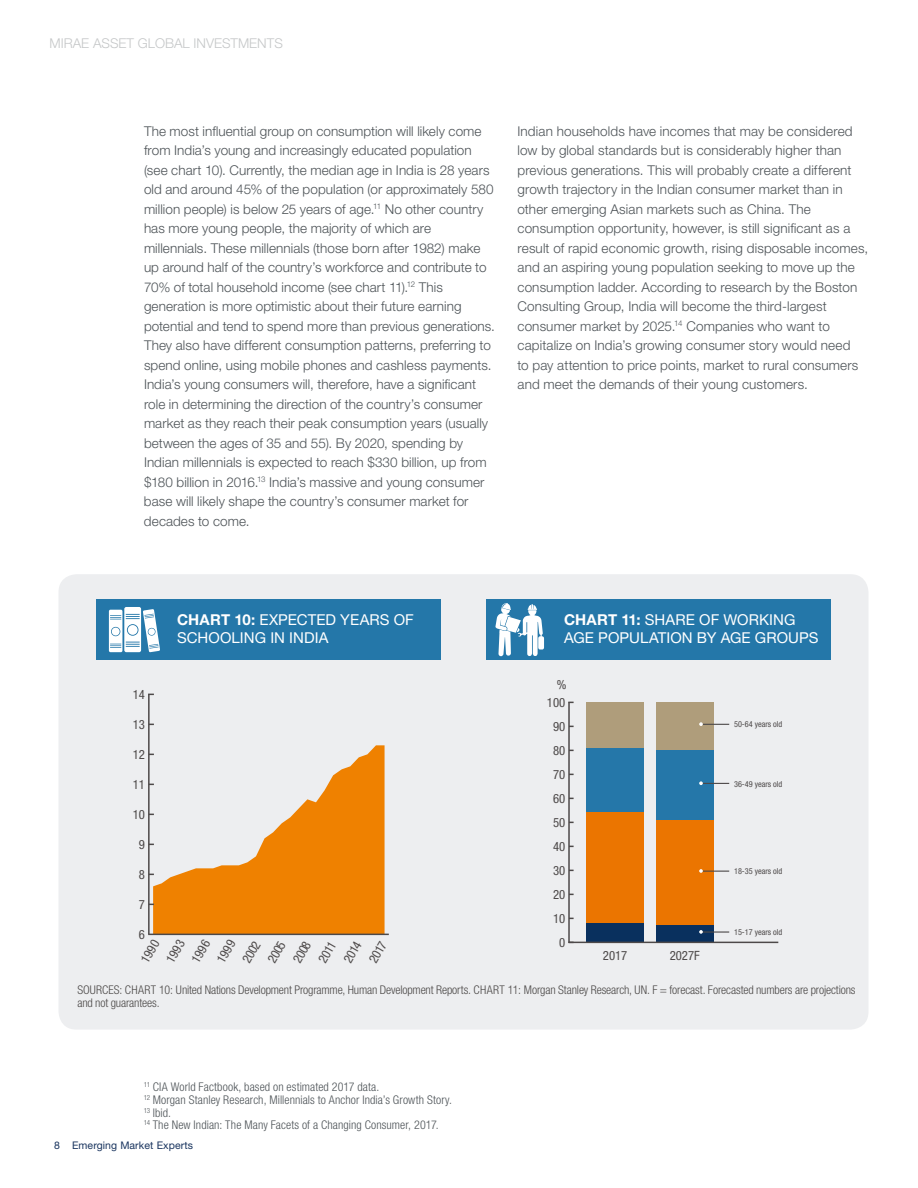
<style>
.page{position:relative;width:918px;height:1188px;background:#fff}
.page>*{position:absolute;margin:0;border:0;box-sizing:border-box;transform-origin:0 0}
.t1{font:15px/18px "Helvetica Neue LT Std";letter-spacing:.005em;color:#fff}
.t2{font:300 13.5px/19.5px "Helvetica Neue LT Std";letter-spacing:.005em;color:#4d5357}
.t3{font:300 13.5px "Helvetica Neue LT Std";color:#c5c7c8}
.t4{font:condensed 12.75px "Helvetica Neue LT Std";color:#4d4949}
.t5{font:300 condensed 12px/12.8px "Helvetica Neue LT Std";letter-spacing:.01em;color:#4d5357}
.t6{font:300 condensed 12px/12.8px "Helvetica Neue LT Std";letter-spacing:-.01em;color:#4c4948}
.t7{font:10.5px "Helvetica Neue LT Std";letter-spacing:.01em;color:#1a355f}
.t8{font:condensed 8.25px "Helvetica Neue LT Std";color:#4d4949}
.s1{font-weight:700}
</style>
<div class="page">
<div style="left:58px;top:574px;width:810px;height:456px;background:#edeef0;border-radius:18px"></div>
<hr style="left:568px;top:702px;width:2px;height:240px;background:#4d4949">
<div style="left:586px;top:702px;width:58px;height:46px;background:#af9d7b"></div>
<div style="left:656px;top:702px;width:57px;height:48px;background:#af9d7b"></div>
<div style="left:586px;top:748px;width:58px;height:65px;background:#2577a9"></div>
<div style="left:656px;top:750px;width:57px;height:70px;background:#2577a9"></div>
<div style="left:586px;top:813px;width:58px;height:110px;background:#eb7500"></div>
<div style="left:656px;top:820px;width:57px;height:106px;background:#eb7500"></div>
<div style="left:586px;top:923px;width:58px;height:19px;background:#09305e"></div>
<div style="left:656px;top:926px;width:57px;height:16px;background:#09305e"></div>
<svg style="left:699px;top:722px;width:30px;height:4px"></svg>
<svg style="left:699px;top:781px;width:30px;height:4px"></svg>
<svg style="left:699px;top:869px;width:30px;height:4px"></svg>
<hr style="left:702px;top:931px;width:27px;height:2px;background:#4d4949">
<svg style="left:699px;top:930px;width:4px;height:4px"></svg>
<hr style="left:568px;top:942px;width:210px;height:1px;background:#4d4949">
<svg style="left:153px;top:745px;width:232px;height:189px;fill:#ef8100"></svg>
<hr style="left:148px;top:934px;width:241px;height:1px;background:#4d4949">
<hr style="left:148px;top:694px;width:2px;height:240px;background:#4d4949">
<div style="left:486px;top:599px;width:344px;height:61px;background:#2477a9"></div>
<div style="left:97px;top:599px;width:344px;height:61px;background:#2477a9"></div>
<svg style="left:109px;top:607px;width:51px;height:45px"></svg>
<div style="left:128px;top:625px;width:10px;height:10px;background:#fff;border-radius:50%"></div>
<svg style="left:495px;top:603px;width:49px;height:53px"></svg>
<p class="t3" style="left:50px;top:35px;width:235px">MIRAE ASSET GLOBAL INVESTMENTS</p>
<p class="t2" style="left:144px;top:121px;width:353px">The most influential group on consumption will likely come from India’s young and increasingly educated population (see chart 10). Currently, the median age in India is 28 years old and around 45% of the population (or approximately 580 million people) is below 25 years of age.<sup>11</sup> No other country has more young people, the majority of which are millennials. These millennials (those born after 1982) make up around half of the country’s workforce and contribute to 70% of total household income (see chart 11).<sup>12</sup> This generation is more optimistic about their future earning potential and tend to spend more than previous generations.<br>They also have different consumption patterns, preferring to spend online, using mobile phones and cashless payments.<br>India’s young consumers will, therefore, have a significant role in determining the direction of the country’s consumer market as they reach their peak consumption years (usually between the ages of 35 and 55). By 2020, spending by Indian millennials is expected to reach $330 billion, up from $180 billion in 2016.<sup>13</sup> India’s massive and young consumer base will likely shape the country’s consumer market for decades to come.</p>
<p class="t2" style="left:518px;top:121px;width:352px">Indian households have incomes that may be considered low by global standards but is considerably higher than previous generations. This will probably create a different growth trajectory in the Indian consumer market than in other emerging Asian markets such as China. The consumption opportunity, however, is still significant as a result of rapid economic growth, rising disposable incomes, and an aspiring young population seeking to move up the consumption ladder. According to research by the Boston Consulting Group, India will become the third-largest consumer market by 2025.<sup>14</sup> Companies who want to capitalize on India’s growing consumer story would need<br>to pay attention to price points, market to rural consumers and meet the demands of their young customers.</p>
<p class="t1" style="left:177px;top:610px;width:238px"><span class="s1">CHART 10:</span> EXPECTED YEARS OF<br>SCHOOLING IN INDIA</p>
<p class="t1" style="left:564px;top:610px;width:256px"><span class="s1">CHART 11:</span> SHARE OF WORKING<br>AGE POPULATION BY AGE GROUPS</p>
<p class="t4" style="left:133px;top:687px;width:14px">14</p>
<p class="t4" style="left:557px;top:677px;width:11px">%</p>
<p class="t4" style="left:547px;top:695px;width:20px">100</p>
<p class="t4" style="left:133px;top:717px;width:14px">13</p>
<p class="t4" style="left:553px;top:719px;width:14px">90</p>
<p class="t8" style="left:734px;top:720px;width:50px">50-64 years old</p>
<p class="t4" style="left:133px;top:747px;width:14px">12</p>
<p class="t4" style="left:553px;top:743px;width:14px">80</p>
<p class="t4" style="left:133px;top:777px;width:14px">11</p>
<p class="t4" style="left:553px;top:767px;width:14px">70</p>
<p class="t8" style="left:734px;top:779px;width:50px">36-49 years old</p>
<p class="t4" style="left:553px;top:791px;width:14px">60</p>
<p class="t4" style="left:133px;top:807px;width:14px">10</p>
<p class="t4" style="left:553px;top:815px;width:14px">50</p>
<p class="t4" style="left:139px;top:837px;width:8px">9</p>
<p class="t4" style="left:553px;top:839px;width:14px">40</p>
<p class="t4" style="left:139px;top:867px;width:8px">8</p>
<p class="t4" style="left:553px;top:863px;width:14px">30</p>
<p class="t8" style="left:734px;top:867px;width:50px">18-35 years old</p>
<p class="t4" style="left:139px;top:897px;width:8px">7</p>
<p class="t4" style="left:553px;top:887px;width:14px">20</p>
<p class="t4" style="left:553px;top:911px;width:14px">10</p>
<p class="t4" style="left:139px;top:927px;width:8px">6</p>
<p class="t4" style="left:138px;top:958px;width:26px;rotate:-60deg">1990</p>
<p class="t4" style="left:163px;top:958px;width:26px;rotate:-60deg">1993</p>
<p class="t4" style="left:188px;top:958px;width:26px;rotate:-60deg">1996</p>
<p class="t4" style="left:214px;top:958px;width:26px;rotate:-60deg">1999</p>
<p class="t4" style="left:239px;top:958px;width:24px;rotate:-60deg">2002</p>
<p class="t4" style="left:265px;top:958px;width:24px;rotate:-60deg">2005</p>
<p class="t4" style="left:290px;top:958px;width:24px;rotate:-60deg">2008</p>
<p class="t4" style="left:315px;top:958px;width:24px;rotate:-60deg">2011</p>
<p class="t4" style="left:341px;top:958px;width:24px;rotate:-60deg">2014</p>
<p class="t4" style="left:366px;top:958px;width:24px;rotate:-60deg">2017</p>
<p class="t4" style="left:559px;top:935px;width:8px">0</p>
<p class="t4" style="left:603px;top:948px;width:26px">2017</p>
<p class="t4" style="left:670px;top:948px;width:32px">2027F</p>
<p class="t8" style="left:734px;top:927px;width:50px">15-17 years old</p>
<p class="t6" style="left:77px;top:983px;width:780px">SOURCES: CHART 10: United Nations Development Programme, Human Development Reports. CHART 11: Morgan Stanley Research, UN. F = forecast. Forecasted numbers are projections and not guarantees.</p>
<p class="t5" style="left:144px;top:1080px;width:310px"><sup>11</sup> CIA World Factbook, based on estimated 2017 data.<br><sup>12</sup> Morgan Stanley Research, Millennials to Anchor India’s Growth Story.<br><sup>13</sup> Ibid.<br><sup>14</sup> The New Indian: The Many Facets of a Changing Consumer, 2017.</p>
<p class="t7" style="left:54px;top:1139px;width:141px">8 Emerging Market Experts</p>
</div>
